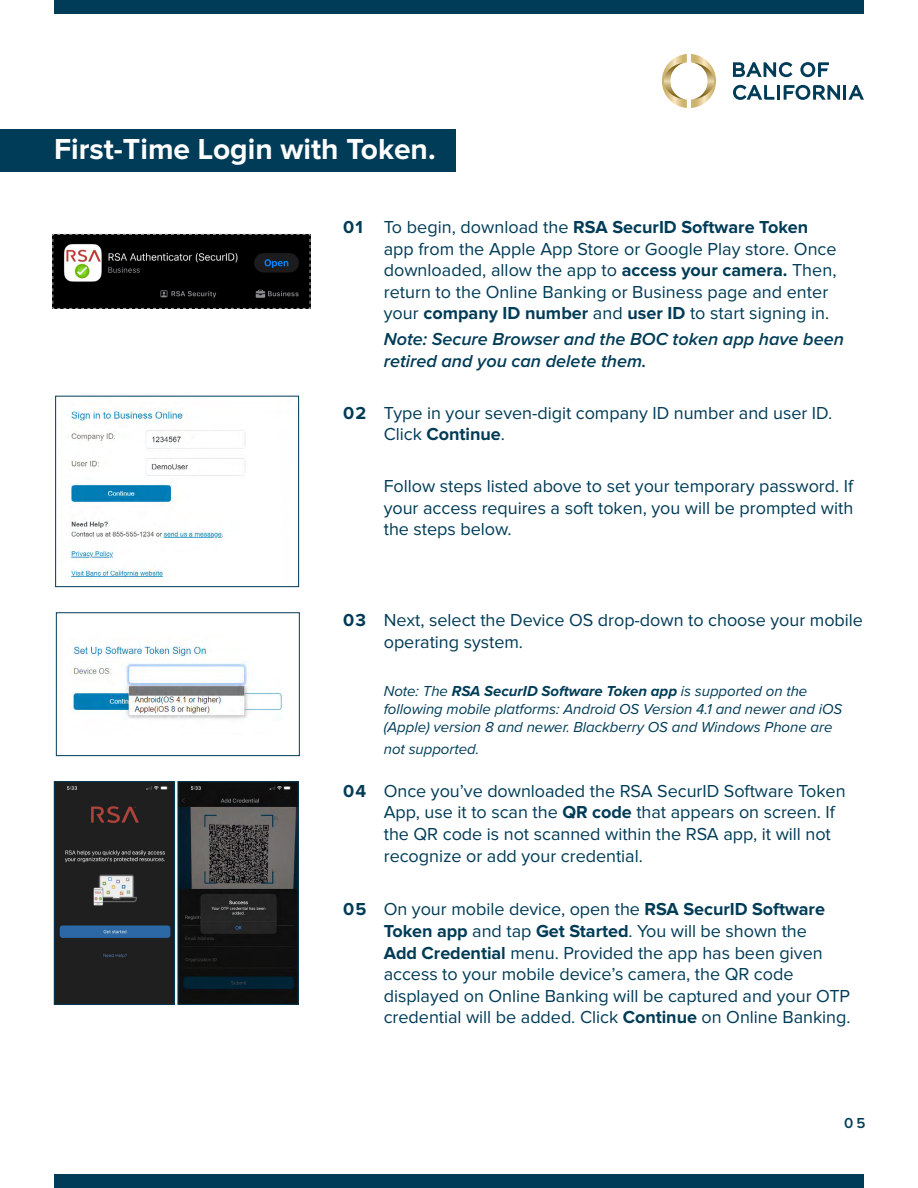
<style>
.page{position:relative;width:918px;height:1188px;background:#fff}
.page>*{position:absolute;margin:0;border:0;box-sizing:border-box;transform-origin:0 0}
.t1{font:700 30px "Proxima Nova";color:#fff}
.t2{font:18px/21.6px "Proxima Nova";letter-spacing:-.005em;color:#003c57}
.t3{font:italic 600 18px/21.6px "Proxima Nova";color:#003c57}
.t4{font:italic 15px/18px "Proxima Nova";letter-spacing:-.005em;color:#003c57}
.t5{font:600 15px "Proxima Nova";color:#003c57}
.s1{font-weight:700}
</style>
<div class="page">
<div style="left:54px;top:0;width:810px;height:14px;background:#003c57"></div>
<div style="left:54px;top:1174px;width:810px;height:14px;background:#003c57"></div>
<svg style="left:662px;top:54px;width:54px;height:54px"></svg>
<svg style="left:733px;top:62px;width:131px;height:38px"></svg>
<div style="left:0;top:129px;width:455px;height:42px;background:#003c57"></div>
<img style="left:72px;top:642px;width:211px;height:77px">
<div style="left:56px;top:612px;width:244px;height:144px;border:1px solid #003c57"></div>
<svg style="left:52px;top:233px;width:259px;height:76px;background:#1c1c1b"></svg>
<img style="left:70px;top:408px;width:176px;height:171px">
<div style="left:55px;top:396px;width:244px;height:191px;border:1px solid #003c57"></div>
<img style="left:56px;top:783px;width:117px;height:220px">
<div style="left:54px;top:781px;width:121px;height:224px;border:1px solid #003c57"></div>
<img style="left:180px;top:783px;width:116px;height:220px">
<div style="left:178px;top:781px;width:120px;height:224px;border:1px solid #003c57"></div>
<p class="t1" style="left:54px;top:135px;width:383px">First-Time Login with Token.</p>
<p class="t2" style="left:384px;top:217px;width:454px;text-indent:-40px"><span class="s1">01</span> To begin, download the <span class="s1">RSA SecurID Software Token </span>app from the Apple App Store or Google Play store. Once downloaded, allow the app to <span class="s1">access your camera.</span> Then, return to the Online Banking or Business page and enter your <span class="s1">company ID number</span> and <span class="s1">user ID</span> to start signing in.</p>
<p class="t3" style="left:384px;top:329px;width:462px">Note: Secure Browser and the BOC token app have been retired and you can delete them.</p>
<p class="t2" style="left:384px;top:403px;width:450px;text-indent:-40px"><span class="s1">02</span> Type in your seven-digit company ID number and user ID.<br>Click <span class="s1">Continue</span>.</p>
<p class="t2" style="left:384px;top:476px;width:471px;text-align:justify">Follow steps listed above to set your temporary password. If your access requires a soft token, you will be prompted with the steps below.</p>
<p class="t2" style="left:384px;top:610px;width:481px;text-indent:-40px"><span class="s1">03</span> Next, select the Device OS drop-down to choose your mobile operating system.</p>
<p class="t4" style="left:384px;top:681px;width:460px">Note: The <span class="s1">RSA SecurID Software Token app</span> is supported on the following mobile platforms: Android OS Version 4.1 and newer and iOS (Apple) version 8 and newer. Blackberry OS and Windows Phone are</p>
<p class="t4" style="left:384px;top:739px;width:97px">not supported.</p>
<p class="t2" style="left:384px;top:781px;width:463px;text-indent:-40px"><span class="s1">04</span> Once you’ve downloaded the RSA SecurID Software Token App, use it to scan the <span class="s1">QR code</span> that appears on screen. If the QR code is not scanned within the RSA app, it will not recognize or add your credential.</p>
<p class="t2" style="left:384px;top:899px;width:468px;text-indent:-40px"><span class="s1">05</span> On your mobile device, open the <span class="s1">RSA SecurID Software Token app</span> and tap <span class="s1">Get Started</span>. You will be shown the<br><span class="s1">Add Credential</span> menu. Provided the app has been given access to your mobile device’s camera, the QR code displayed on Online Banking will be captured and your OTP credential will be added. Click <span class="s1">Continue</span> on Online Banking.</p>
<p class="t5" style="left:844px;top:1116px;width:23px">05</p>
</div>
